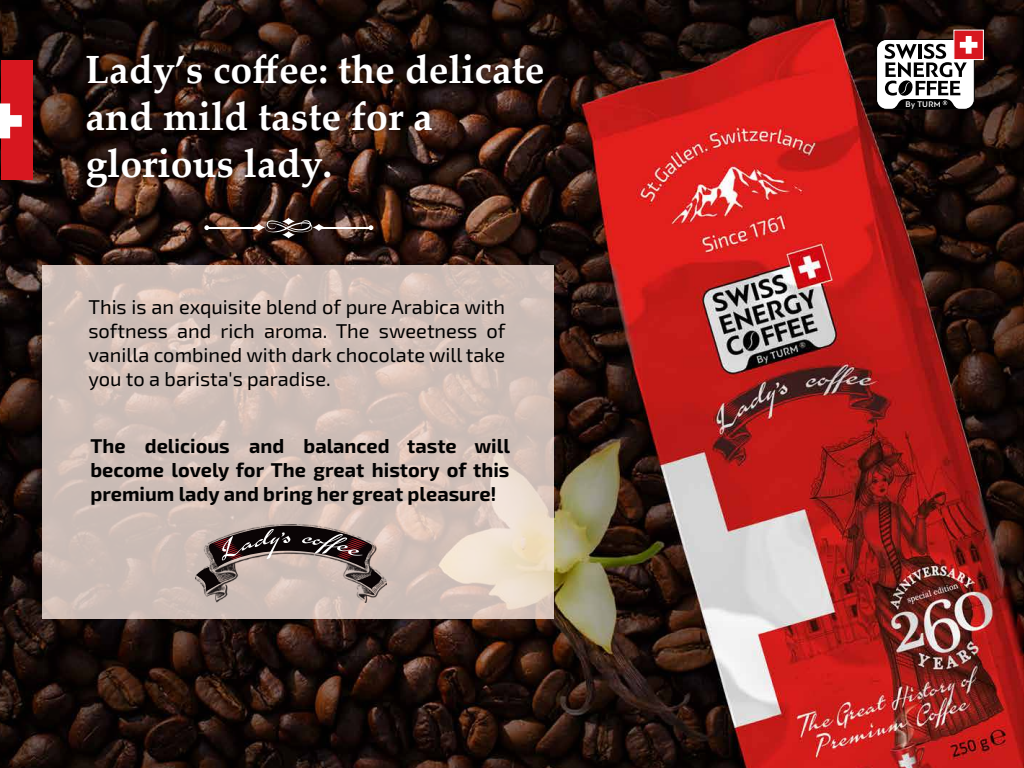
<style>
.page{position:relative;width:1024px;height:768px;background:#fff}
.page>*{position:absolute;margin:0;border:0;box-sizing:border-box;transform-origin:0 0}
.t1{font:700 39.4px/47.2px "Palatino Linotype";color:#fff}
.t2{font:20px/24px "Exo 2";color:#000;text-align:justify}
.t3{font:700 20px/24px "Exo 2";color:#020202;text-align:justify}
.t4{font:500 8.5px "PF Bague Sans Pro";letter-spacing:.03em;color:#fff}
</style>
<div class="page">
<img style="left:0;top:0;width:1024px;height:768px">
<svg style="left:42px;top:265px;width:512px;height:353px;background:#d3c1b9"></svg>
<img style="left:73px;top:36px;width:494px;height:164px">
<svg style="left:282px;top:218px;width:13px;height:7px"></svg>
<svg style="left:282px;top:231px;width:13px;height:7px"></svg>
<svg style="left:313px;top:224px;width:12px;height:7px"></svg>
<svg style="left:253px;top:224px;width:12px;height:7px"></svg>
<hr style="left:317px;top:227px;width:54px;height:1px;background:#fff">
<hr style="left:207px;top:227px;width:53px;height:1px;background:#fff">
<svg style="left:265px;top:220px;width:47px;height:13px"></svg>
<svg style="left:204px;top:225px;width:5px;height:5px"></svg>
<svg style="left:369px;top:225px;width:4px;height:5px"></svg>
<img style="left:195px;top:524px;width:192px;height:78px">
<svg style="left:196px;top:526px;width:186px;height:65px;background:#8a7b77"></svg>
<div style="left:954px;top:30px;width:30px;height:30px;background:#d7171f;border:1px solid #fff"></div>
<svg style="left:876px;top:36px;width:101px;height:74px"></svg>
<div style="left:1px;top:60px;width:32px;height:120px;background:#d7171f"></div>
<svg style="left:0;top:103px;width:22px;height:35px"></svg>
<h1 class="t1" style="left:85px;top:44px;width:461px">Lady’s coffee: the delicate and mild taste for a glorious lady.</h1>
<p class="t2" style="left:88px;top:296px;width:419px">This is an exquisite blend of pure Arabica with softness and rich aroma. The sweetness of vanilla combined with dark chocolate will take you to a barista's paradise.</p>
<p class="t3" style="left:90px;top:435px;width:421px">The delicious and balanced taste will become lovely for The great history of this premium lady and bring her great pleasure!</p>
<p class="t4" style="left:906px;top:99px;width:37px">By TURM</p>
</div>
